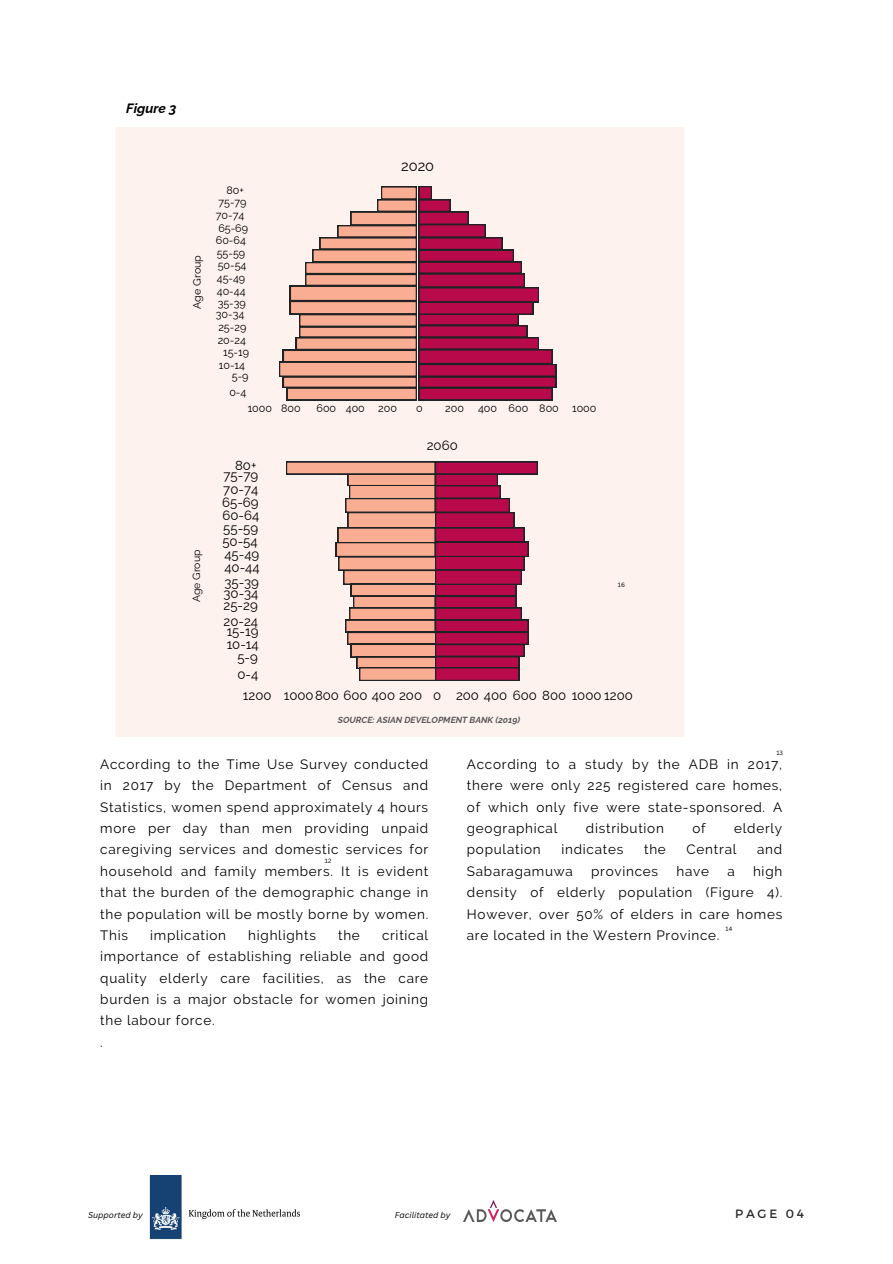
<style>
.page{position:relative;width:893px;height:1264px;background:#fff}
.page>*{position:absolute;margin:0;border:0;box-sizing:border-box;transform-origin:0 0}
.t1{font:14.55px "Raleway";color:#000}
.t2{font:13.5px/21.3px "Raleway";letter-spacing:.055em;color:#000;text-align:justify}
.t3{font:italic 700 13.5px "Raleway";color:#000}
.t4{font:13.2px "Raleway";color:#000}
.t5{font:12px "Montserrat";letter-spacing:.23em;color:#2a2a2a}
.t6{font:10.8px "Raleway";color:#000}
.t7{font:10.5px "Raleway";color:#000}
.t8{font:italic 700 8.85px "Raleway";color:#595a5c}
.t9{font:italic 8.25px "Canva Sans";color:#000}
.t10{font:6px "Canva Sans";color:#000}
</style>
<div class="page">
<div style="left:116px;top:127px;width:567px;height:609px;background:#fef2ee"></div>
<img style="left:149px;top:1175px;width:151px;height:65px">
<img style="left:463px;top:1200px;width:93px;height:21px">
<svg style="left:279px;top:186px;width:277px;height:214px;background:#c77b85"></svg>
<svg style="left:286px;top:461px;width:251px;height:220px;background:#ce828b"></svg>
<p class="t3" style="left:126px;top:100px;width:52px">Figure 3</p>
<p class="t6" style="left:191px;top:309px;width:55px;rotate:-90deg">Age Group</p>
<p class="t7" style="left:190px;top:602px;width:54px;rotate:-90deg">Age Group</p>
<p class="t6" style="left:226px;top:184px;width:19px">80+</p>
<p class="t6" style="left:218px;top:196px;width:30px">75-79</p>
<p class="t6" style="left:216px;top:209px;width:30px">70-74</p>
<p class="t6" style="left:218px;top:221px;width:31px">65-69</p>
<p class="t6" style="left:216px;top:234px;width:31px">60-64</p>
<p class="t6" style="left:217px;top:247px;width:30px">55-59</p>
<p class="t6" style="left:218px;top:258px;width:30px">50-54</p>
<p class="t6" style="left:217px;top:272px;width:30px">45-49</p>
<p class="t6" style="left:217px;top:285px;width:30px">40-44</p>
<p class="t6" style="left:218px;top:297px;width:30px">35-39</p>
<p class="t6" style="left:216px;top:308px;width:30px">30-34</p>
<p class="t6" style="left:218px;top:321px;width:29px">25-29</p>
<p class="t6" style="left:218px;top:333px;width:30px">20-24</p>
<p class="t6" style="left:223px;top:346px;width:27px">15-19</p>
<p class="t6" style="left:219px;top:359px;width:28px">10-14</p>
<p class="t6" style="left:232px;top:370px;width:18px">5-9</p>
<p class="t6" style="left:229px;top:386px;width:19px">0-4</p>
<p class="t1" style="left:401px;top:157px;width:35px">2020</p>
<p class="t6" style="left:248px;top:402px;width:26px">1000</p>
<p class="t6" style="left:281px;top:402px;width:21px">800</p>
<p class="t6" style="left:316px;top:402px;width:21px">600</p>
<p class="t6" style="left:346px;top:402px;width:21px">400</p>
<p class="t6" style="left:378px;top:402px;width:20px">200</p>
<p class="t6" style="left:416px;top:402px;width:8px">0</p>
<p class="t6" style="left:445px;top:402px;width:20px">200</p>
<p class="t6" style="left:478px;top:402px;width:21px">400</p>
<p class="t6" style="left:508px;top:402px;width:21px">600</p>
<p class="t6" style="left:539px;top:402px;width:21px">800</p>
<p class="t6" style="left:572px;top:402px;width:26px">1000</p>
<p class="t4" style="left:235px;top:458px;width:23px">80+</p>
<p class="t4" style="left:223px;top:467px;width:36px">75-79</p>
<p class="t4" style="left:223px;top:481px;width:36px">70-74</p>
<p class="t4" style="left:222px;top:494px;width:38px">65-69</p>
<p class="t4" style="left:222px;top:507px;width:38px">60-64</p>
<p class="t4" style="left:223px;top:520px;width:36px">55-59</p>
<p class="t4" style="left:222px;top:533px;width:37px">50-54</p>
<p class="t4" style="left:224px;top:546px;width:36px">45-49</p>
<p class="t4" style="left:224px;top:559px;width:37px">40-44</p>
<p class="t4" style="left:224px;top:575px;width:36px">35-39</p>
<p class="t4" style="left:223px;top:585px;width:36px">30-34</p>
<p class="t4" style="left:223px;top:597px;width:36px">25-29</p>
<p class="t4" style="left:223px;top:613px;width:36px">20-24</p>
<p class="t4" style="left:227px;top:623px;width:33px">15-19</p>
<p class="t4" style="left:227px;top:636px;width:34px">10-14</p>
<p class="t4" style="left:237px;top:650px;width:22px">5-9</p>
<p class="t4" style="left:237px;top:667px;width:22px">0-4</p>
<p class="t4" style="left:426px;top:437px;width:32px">2060</p>
<p class="t10" style="left:618px;top:580px;width:9px">16</p>
<p class="t4" style="left:243px;top:687px;width:30px">1200</p>
<p class="t4" style="left:284px;top:687px;width:140px">1000800 600 400 200</p>
<p class="t4" style="left:433px;top:687px;width:10px">0</p>
<p class="t4" style="left:456px;top:687px;width:178px">200 400 600 800 1000 1200</p>
<p class="t8" style="left:338px;top:714px;width:184px">SOURCE: ASIAN DEVELOPMENT BANK (2019)</p>
<p class="t10" style="left:776px;top:749px;width:8px">13</p>
<p class="t2" style="left:100px;top:753px;width:329px">According to the Time Use Survey conducted in 2017 by the Department of Census and Statistics, women spend approximately 4 hours more per day than men providing unpaid caregiving services and domestic services for household and family members. It is evident that the burden of the demographic change in the population will be mostly borne by women.<br>This</p>
<p class="t10" style="left:325px;top:856px;width:8px">12</p>
<p class="t2" style="left:100px;top:924px;width:329px;text-indent:282px">critical importance of establishing reliable and good quality elderly care facilities, as the care burden is a major obstacle for women joining the labour force.</p>
<p class="t2" style="left:100px;top:1031px;width:4px">.</p>
<p class="t2" style="left:150px;top:924px;width:77px">implication</p>
<p class="t2" style="left:248px;top:924px;width:69px">highlights</p>
<p class="t2" style="left:338px;top:924px;width:23px">the</p>
<p class="t2" style="left:467px;top:753px;width:317px">According to a study by the ADB in 2017, there were only 225 registered care homes, of which only five were state-sponsored. A geographical</p>
<p class="t2" style="left:586px;top:817px;width:80px">distribution</p>
<p class="t2" style="left:692px;top:817px;width:15px">of</p>
<p class="t2" style="left:734px;top:817px;width:50px">elderly</p>
<p class="t2" style="left:467px;top:839px;width:75px">population</p>
<p class="t2" style="left:561px;top:839px;width:63px">indicates</p>
<p class="t2" style="left:644px;top:839px;width:23px">the</p>
<p class="t2" style="left:686px;top:839px;width:51px">Central</p>
<p class="t2" style="left:757px;top:839px;width:27px">and</p>
<p class="t2" style="left:467px;top:860px;width:107px">Sabaragamuwa</p>
<p class="t2" style="left:591px;top:860px;width:68px">provinces</p>
<p class="t2" style="left:676px;top:860px;width:34px">have</p>
<p class="t2" style="left:727px;top:860px;width:9px">a</p>
<p class="t2" style="left:467px;top:860px;width:317px;text-indent:286px">high density of elderly population (Figure 4).<br>However, over 50% of elders in care homes are located in the Western Province.</p>
<p class="t10" style="left:725px;top:924px;width:8px">14</p>
<p class="t9" style="left:88px;top:1209px;width:56px">Supported by</p>
<p class="t9" style="left:395px;top:1209px;width:57px">Facilitated by</p>
<p class="t5" style="left:735px;top:1206px;width:70px">PAGE 04</p>
</div>
